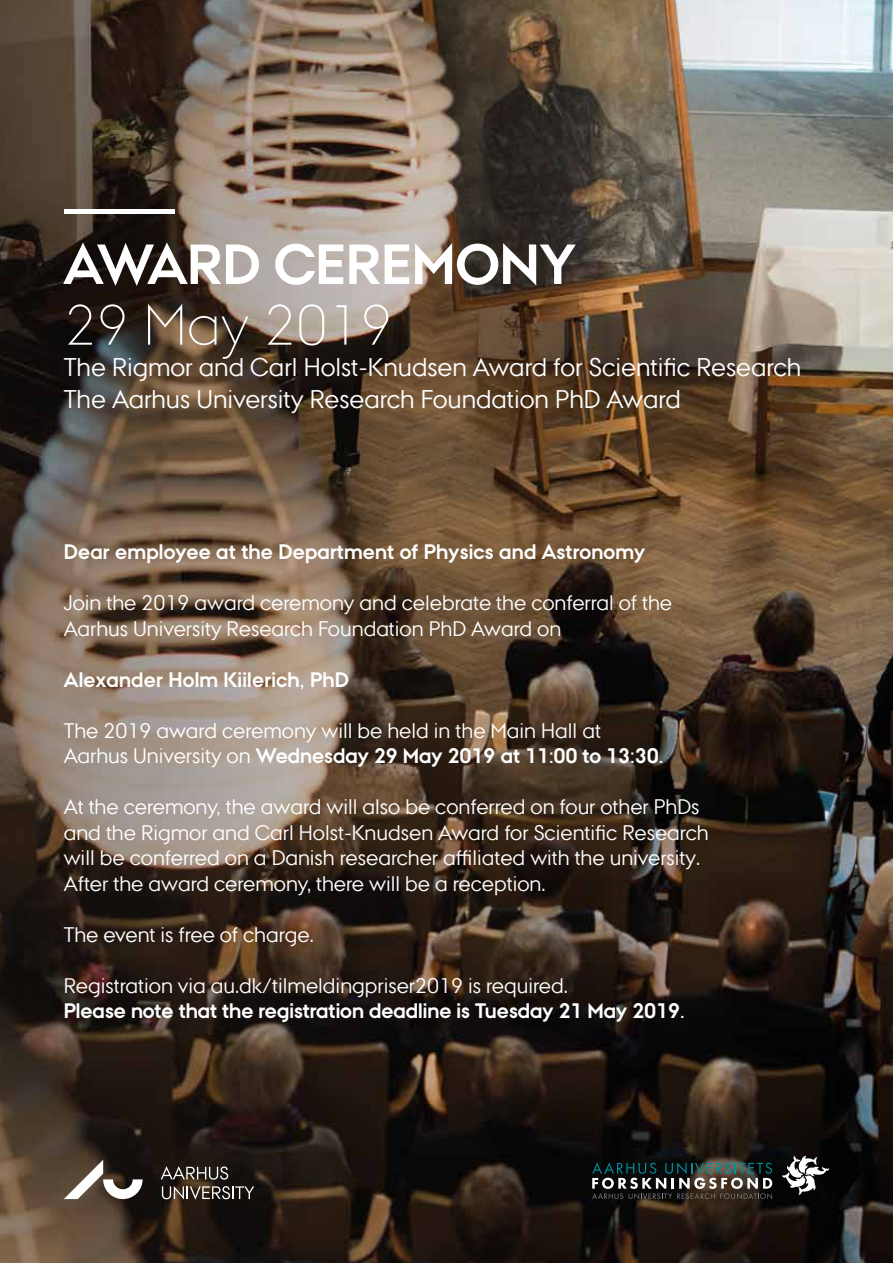
<style>
.page{position:relative;width:893px;height:1263px;background:#fff}
.page>*{position:absolute;margin:0;border:0;box-sizing:border-box;transform-origin:0 0}
.t1{font:700 56.4px "AU Passata";color:#fff}
.t2{font:300 56.4px "AU Passata";color:#fff}
.t3{font:25.5px/31.5px "AU Passata";color:#fff}
.t4{font:21px/25.5px "AU Passata";color:#fff}
.t5{font:700 21px "AU Passata";letter-spacing:.01em;color:#fff}
.s1{font-weight:700}
</style>
<div class="page">
<img style="left:0;top:0;width:893px;height:1263px">
<div style="left:64px;top:209px;width:110px;height:5px;background:#fff"></div>
<svg style="left:161px;top:1166px;width:67px;height:14px"></svg>
<svg style="left:162px;top:1186px;width:92px;height:14px"></svg>
<svg style="left:64px;top:1160px;width:79px;height:39px"></svg>
<svg style="left:782px;top:1156px;width:47px;height:39px"></svg>
<svg style="left:592px;top:1162px;width:180px;height:37px;background:#3c4240"></svg>
<h1 class="t1" style="left:64px;top:231px;width:513px">AWARD CEREMONY</h1>
<h1 class="t2" style="left:64px;top:292px;width:330px">29 May 2019</h1>
<p class="t3" style="left:64px;top:351px;width:739px">The Rigmor and Carl Holst-Knudsen Award for Scientific Research<br>The Aarhus University Research Foundation PhD Award</p>
<p class="t5" style="left:64px;top:539px;width:583px">Dear employee at the Department of Physics and Astronomy</p>
<p class="t4" style="left:64px;top:590px;width:610px">Join the 2019 award ceremony and celebrate the conferral of the<br>Aarhus University Research Foundation PhD Award on</p>
<p class="t5" style="left:64px;top:667px;width:287px">Alexander Holm Kiilerich, PhD</p>
<p class="t4" style="left:64px;top:717px;width:601px">The 2019 award ceremony will be held in the Main Hall at<br>Aarhus University on <span class="s1">Wednesday 29 May 2019 at 11:00 to 13:30.</span></p>
<p class="t4" style="left:64px;top:794px;width:646px">At the ceremony, the award will also be conferred on four other PhDs and the Rigmor and Carl Holst-Knudsen Award for Scientific Research will be conferred on a Danish researcher affiliated with the university.<br>After the award ceremony, there will be a reception.</p>
<p class="t4" style="left:64px;top:921px;width:252px">The event is free of charge.</p>
<p class="t4" style="left:64px;top:972px;width:505px">Registration via au.dk/tilmeldingpriser2019 is required.</p>
<p class="t5" style="left:64px;top:998px;width:623px">Please note that the registration deadline is Tuesday 21 May 2019.</p>
</div>
